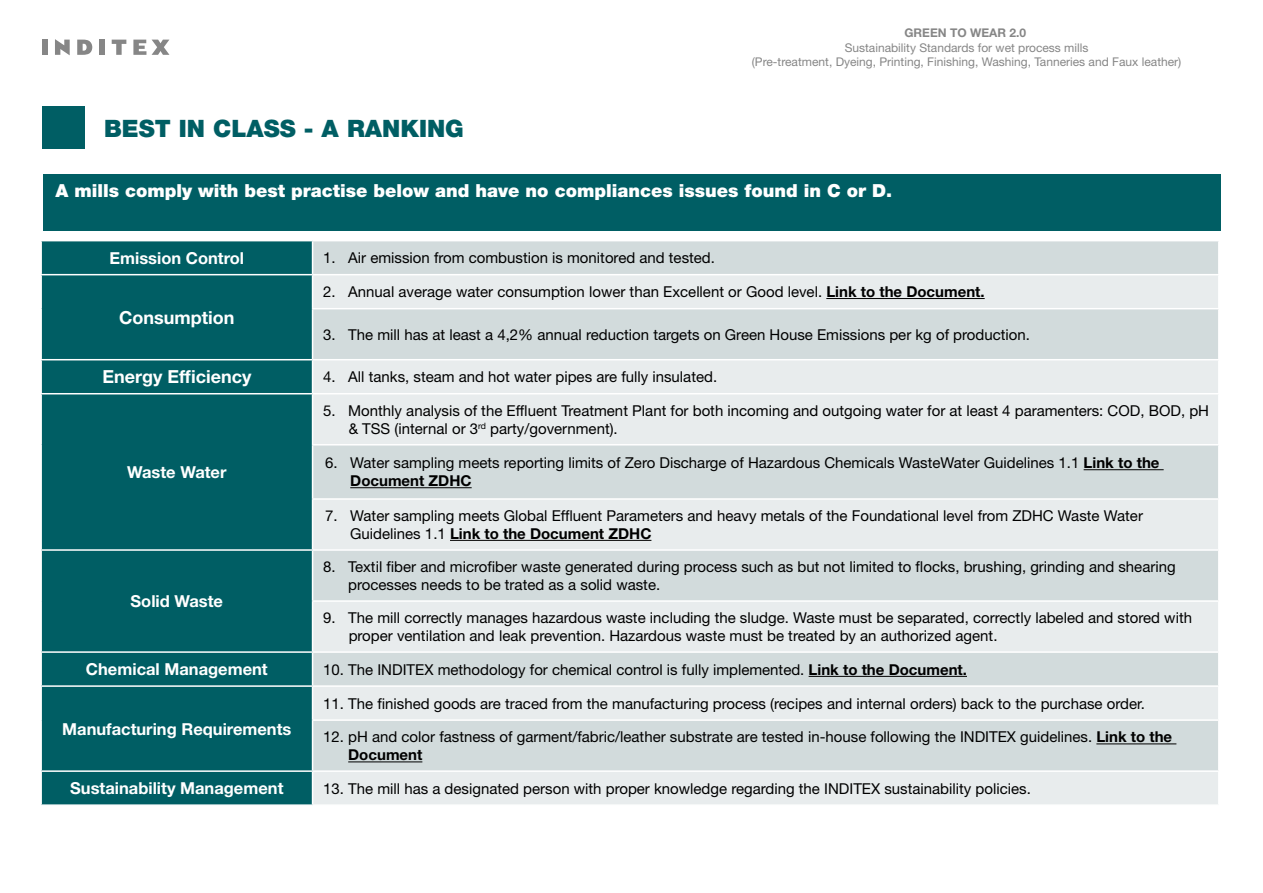
<style>
.page{position:relative;width:1263px;height:893px;background:#fff}
.page>*{position:absolute;margin:0;border:0;box-sizing:border-box;transform-origin:0 0}
.t1{font:900 24px "Helvetica Neue LT Std";color:#005e64}
.t2{font:900 18px "Helvetica Neue LT Std";color:#fff}
.t3{font:700 18px "Helvetica Neue LT Std";color:#fff}
.t4{font:700 16.5px "Helvetica Neue LT Std";color:#fff}
.t5{font:15px/18px "Helvetica Neue LT Std";color:#000}
.t6{font:12px/14.4px "Helvetica Neue LT Std";color:#868686;text-align:center}
.t7{font:700 12px "Helvetica Neue LT Std";color:#868686}
.s1{font-weight:700}
</style>
<div class="page">
<div style="left:43px;top:174px;width:1177px;height:57px;background:#005e64"></div>
<svg style="left:77px;top:40px;width:15px;height:15px"></svg>
<svg style="left:133px;top:40px;width:13px;height:15px"></svg>
<div style="left:42px;top:40px;width:5px;height:15px;background:#868686"></div>
<div style="left:99px;top:40px;width:6px;height:15px;background:#868686"></div>
<svg style="left:55px;top:39px;width:15px;height:16px"></svg>
<svg style="left:112px;top:40px;width:14px;height:15px"></svg>
<svg style="left:152px;top:40px;width:17px;height:15px"></svg>
<div style="left:43px;top:107px;width:42px;height:42px;background:#005e64"></div>
<div style="left:42px;top:241px;width:270px;height:563px;background:#005e64"></div>
<div style="left:313px;top:241px;width:905px;height:33px;background:#d2dbdc"></div>
<svg style="left:313px;top:275px;width:905px;height:529px;background:#dee4e5"></svg>
<hr style="left:40px;top:274px;width:273px;height:1px;background:#fff">
<hr style="left:40px;top:359px;width:273px;height:1px;background:#fff">
<hr style="left:312px;top:308px;width:907px;height:1px;background:#fff">
<hr style="left:313px;top:359px;width:906px;height:1px;background:#fff">
<hr style="left:40px;top:393px;width:273px;height:1px;background:#fff">
<hr style="left:313px;top:393px;width:906px;height:1px;background:#fff">
<hr style="left:312px;top:444px;width:907px;height:1px;background:#fff">
<hr style="left:312px;top:498px;width:907px;height:2px;background:#fff">
<hr style="left:40px;top:549px;width:273px;height:2px;background:#fff">
<hr style="left:312px;top:600px;width:907px;height:2px;background:#fff">
<hr style="left:40px;top:651px;width:273px;height:2px;background:#fff">
<hr style="left:313px;top:651px;width:906px;height:2px;background:#fff">
<hr style="left:40px;top:685px;width:273px;height:2px;background:#fff">
<hr style="left:313px;top:685px;width:906px;height:2px;background:#fff">
<hr style="left:312px;top:719px;width:907px;height:2px;background:#fff">
<hr style="left:40px;top:770px;width:273px;height:2px;background:#fff">
<hr style="left:313px;top:770px;width:906px;height:2px;background:#fff">
<hr style="left:313px;top:549px;width:906px;height:2px;background:#fff">
<hr style="left:826px;top:298px;width:159px;height:1px;background:#000">
<hr style="left:1084px;top:469px;width:80px;height:1px;background:#000">
<hr style="left:350px;top:487px;width:122px;height:1px;background:#000">
<hr style="left:450px;top:540px;width:201px;height:1px;background:#000">
<hr style="left:809px;top:676px;width:158px;height:1px;background:#000">
<hr style="left:1096px;top:743px;width:80px;height:1px;background:#000">
<hr style="left:348px;top:761px;width:74px;height:1px;background:#000">
<h1 class="t1" style="left:104px;top:114px;width:361px">BEST IN CLASS - A RANKING</h1>
<p class="t7" style="left:904px;top:26px;width:123px">GREEN TO WEAR 2.0</p>
<p class="t6" style="left:752px;top:40px;width:431px">Sustainability Standards for wet process mills<br>(Pre-treatment, Dyeing, Printing, Finishing, Washing, Tanneries and Faux leather)</p>
<p class="t2" style="left:55px;top:180px;width:838px">A mills comply with best practise below and have no compliances issues found in C or D.</p>
<p class="t4" style="left:109px;top:247px;width:136px">Emission Control</p>
<p class="t5" style="left:323px;top:248px;width:393px">1. Air emission from combustion is monitored and tested.</p>
<p class="t3" style="left:119px;top:306px;width:117px">Consumption</p>
<p class="t5" style="left:323px;top:282px;width:663px">2. Annual average water consumption lower than Excellent or Good level. <span class="s1">Link to the Document.</span></p>
<p class="t5" style="left:323px;top:325px;width:708px">3. The mill has at least a 4,2% annual reduction targets on Green House Emissions per kg of production.</p>
<p class="t3" style="left:102px;top:366px;width:151px">Energy Efficiency</p>
<p class="t5" style="left:323px;top:368px;width:395px">4. All tanks, steam and hot water pipes are fully insulated.</p>
<p class="t4" style="left:127px;top:462px;width:101px">Waste Water</p>
<p class="t4" style="left:131px;top:591px;width:94px">Solid Waste</p>
<p class="t5" style="left:349px;top:401px;width:862px;text-indent:-26px">5. Monthly analysis of the Effluent Treatment Plant for both incoming and outgoing water for at least 4 paramenters: COD, BOD, pH &amp; TSS (internal or 3<sup>rd</sup> party/government).</p>
<p class="t5" style="left:350px;top:454px;width:811px;text-indent:-25px">6. Water sampling meets reporting limits of Zero Discharge of Hazardous Chemicals WasteWater Guidelines 1.1 <span class="s1">Link to the<br>Document ZDHC</span></p>
<p class="t5" style="left:350px;top:506px;width:794px;text-indent:-25px">7. Water sampling meets Global Effluent Parameters and heavy metals of the Foundational level from ZDHC Waste Water<br>Guidelines 1.1 <span class="s1">Link to the Document ZDHC</span></p>
<p class="t5" style="left:348px;top:557px;width:829px;text-indent:-25px">8. Textil fiber and microfiber waste generated during process such as but not limited to flocks, brushing, grinding and shearing processes needs to be trated as a solid waste.</p>
<p class="t5" style="left:349px;top:609px;width:845px;text-indent:-26px">9. The mill correctly manages hazardous waste including the sludge. Waste must be separated, correctly labeled and stored with proper ventilation and leak prevention. Hazardous waste must be treated by an authorized agent.</p>
<p class="t4" style="left:86px;top:659px;width:183px">Chemical Management</p>
<p class="t5" style="left:323px;top:660px;width:645px">10. The INDITEX methodology for chemical control is fully implemented. <span class="s1">Link to the Document.</span></p>
<p class="t4" style="left:62px;top:718px;width:231px">Manufacturing Requirements</p>
<p class="t5" style="left:323px;top:694px;width:823px">11. The finished goods are traced from the manufacturing process (recipes and internal orders) back to the purchase order.</p>
<p class="t5" style="left:348px;top:728px;width:825px;text-indent:-25px">12. pH and color fastness of garment/fabric/leather substrate are tested in-house following the INDITEX guidelines. <span class="s1">Link to the<br>Document</span></p>
<p class="t4" style="left:70px;top:778px;width:215px">Sustainability Management</p>
<p class="t5" style="left:323px;top:779px;width:709px">13. The mill has a designated person with proper knowledge regarding the INDITEX sustainability policies.</p>
</div>
